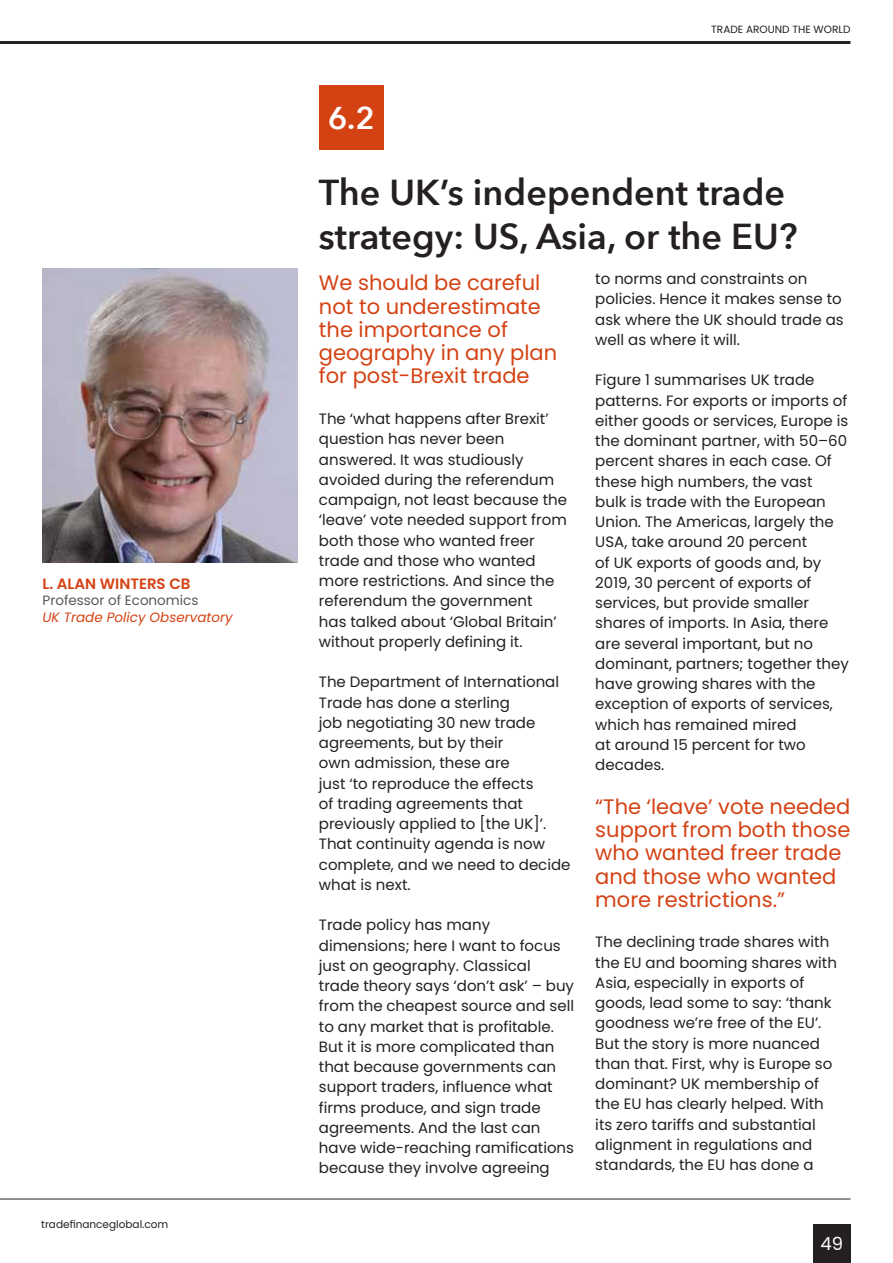
<style>
.page{position:relative;width:893px;height:1263px;background:#fff}
.page>*{position:absolute;margin:0;border:0;box-sizing:border-box;transform-origin:0 0}
.t1{font:600 36px/44.2px "Avenir Next";color:#241f21}
.t2{font:600 31.5px "Avenir Next";color:#fff}
.t3{font:21px/23.2px "Poppins";color:#d44214}
.t4{font:18px "Poppins";color:#fff}
.t5{font:15px/20.2px "Poppins";color:#241f21}
.t6{font:600 15px "Poppins";color:#d44214}
.t7{font:italic 13.5px "Poppins";color:#d44214}
.t8{font:13.5px "Poppins";color:#59595c}
.t9{font:10.5px "Poppins";color:#241f21}
</style>
<div class="page">
<div style="left:813px;top:1225px;width:37px;height:38px;background:#241f21"></div>
<hr style="left:0;top:1198px;width:850px;height:1px;background:#241f21">
<hr style="left:0;top:41px;width:850px;height:3px;background:#241f21">
<div style="left:319px;top:85px;width:65px;height:65px;background:#d44214"></div>
<img style="left:43px;top:268px;width:254px;height:294px">
<p class="t6" style="left:43px;top:575px;width:149px">L. ALAN WINTERS CB</p>
<p class="t8" style="left:43px;top:593px;width:157px">Professor of Economics</p>
<p class="t7" style="left:43px;top:609px;width:192px">UK Trade Policy Observatory</p>
<p class="t9" style="left:41px;top:1218px;width:129px">tradefinanceglobal.com</p>
<h2 class="t2" style="left:328px;top:98px;width:48px">6.2</h2>
<p class="t9" style="left:711px;top:24px;width:141px">TRADE AROUND THE WORLD</p>
<h1 class="t1" style="left:319px;top:170px;width:480px">The UK’s independent trade strategy: US, Asia, or the EU?</h1>
<h3 class="t3" style="left:319px;top:272px;width:240px">We should be careful not to underestimate the importance of geography in any plan for post-Brexit trade</h3>
<p class="t5" style="left:319px;top:409px;width:250px">The ‘what happens after Brexit’ question has never been answered. It was studiously avoided during the referendum campaign, not least because the ‘leave’ vote needed support from both those who wanted freer trade and those who wanted more restrictions. And since the referendum the government<br>has talked about ‘Global Britain’ without properly defining it.</p>
<p class="t5" style="left:319px;top:672px;width:253px">The Department of International<br>Trade has done a sterling<br>job negotiating 30 new trade agreements, but by their<br>own admission, these are<br>just ‘to reproduce the effects<br>of trading agreements that previously applied to [the UK]’.<br>That continuity agenda is now complete, and we need to decide what is next.</p>
<p class="t5" style="left:319px;top:915px;width:257px">Trade policy has many dimensions; here I want to focus just on geography. Classical trade theory says ‘don’t ask’ – buy from the cheapest source and sell to any market that is profitable.<br>But it is more complicated than that because governments can support traders, influence what firms produce, and sign trade agreements. And the last can have wide-reaching ramifications because they involve agreeing</p>
<p class="t5" style="left:595px;top:269px;width:250px">to norms and constraints on policies. Hence it makes sense to ask where the UK should trade as well as where it will.</p>
<p class="t5" style="left:595px;top:370px;width:255px">Figure 1 summarises UK trade patterns. For exports or imports of either goods or services, Europe is the dominant partner, with 50–60 percent shares in each case. Of these high numbers, the vast<br>bulk is trade with the European<br>Union. The Americas, largely the<br>USA, take around 20 percent<br>of UK exports of goods and, by<br>2019, 30 percent of exports of services, but provide smaller shares of imports. In Asia, there are several important, but no dominant, partners; together they have growing shares with the exception of exports of services, which has remained mired<br>at around 15 percent for two decades.</p>
<h3 class="t3" style="left:595px;top:795px;width:257px">“The ‘leave’ vote needed support from both those who wanted freer trade and those who wanted more restrictions.”</h3>
<p class="t5" style="left:595px;top:932px;width:243px">The declining trade shares with the EU and booming shares with<br>Asia, especially in exports of goods, lead some to say: ‘thank goodness we’re free of the EU’.<br>But the story is more nuanced than that. First, why is Europe so dominant? UK membership of the EU has clearly helped. With its zero tariffs and substantial alignment in regulations and standards, the EU has done a</p>
<p class="t4" style="left:820px;top:1233px;width:24px">49</p>
</div>
